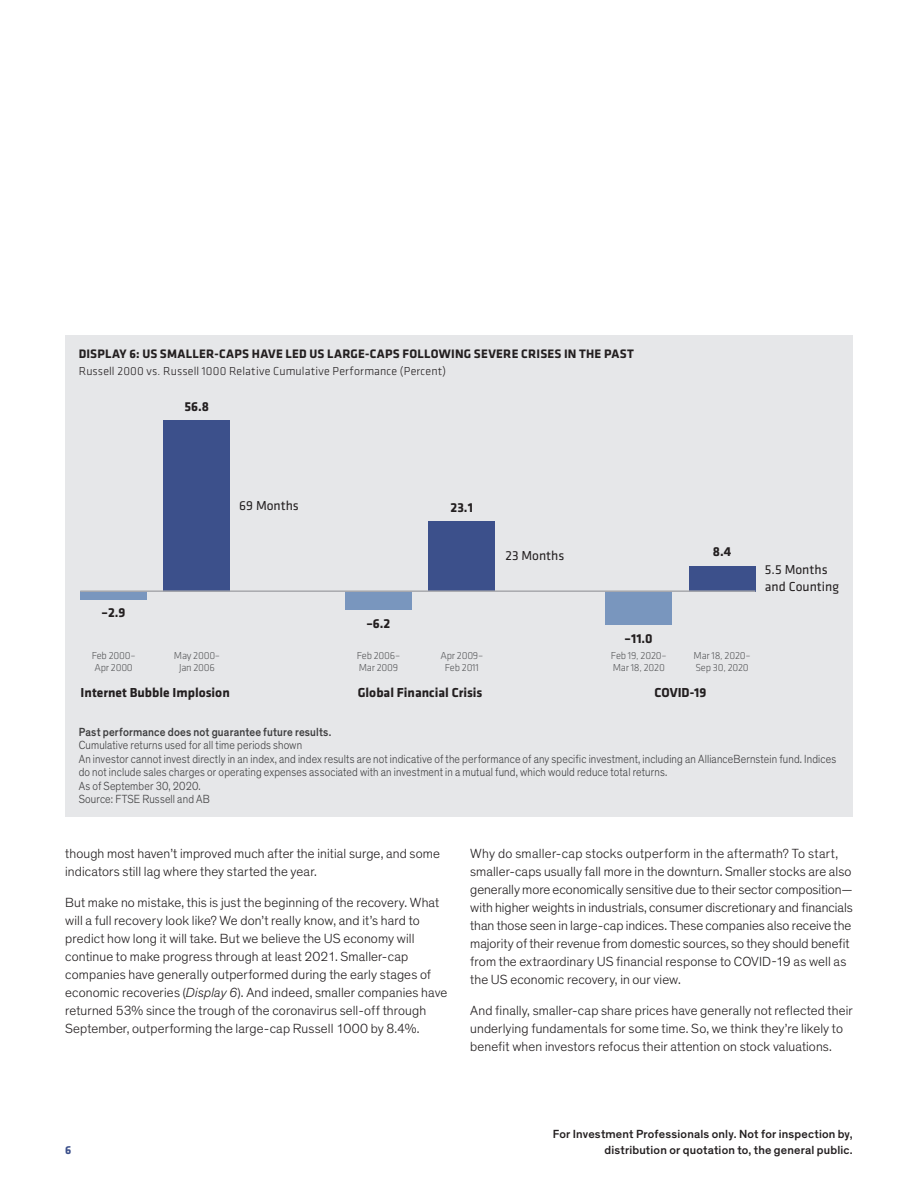
<style>
.page{position:relative;width:918px;height:1188px;background:#fff}
.page>*{position:absolute;margin:0;border:0;box-sizing:border-box;transform-origin:0 0}
.t1{font:300 13.5px/18px "Theinhardt";letter-spacing:.01em;color:#231f20}
.t2{font:700 13.5px "Klavika";color:#231f20}
.t3{font:13.5px/16.2px "Klavika";color:#231f20}
.t4{font:700 12.75px "Klavika";letter-spacing:.02em;color:#231f20}
.t5{font:300 12px/13.5px "Theinhardt";letter-spacing:.015em;color:#3e3e3f;scale:.9 1}
.t6{font:500 12px/16.5px "Theinhardt";letter-spacing:.015em;color:#231f20;text-align:right}
.t7{font:300 12px "Klavika";letter-spacing:.015em;color:#231f20}
.t8{font:500 12px "Theinhardt";letter-spacing:.015em;color:#3e3e3f;scale:.9 1}
.t9{font:700 12px "Klavika";color:#3c508b}
.t10{font:300 10.5px/12px "Klavika";letter-spacing:-.025em;color:#57585a}
.s1{font-style:italic}
</style>
<div class="page">
<div style="left:65px;top:335px;width:788px;height:482px;background:#e6e7e9"></div>
<div style="left:164px;top:420px;width:66px;height:171px;background:#3c508b"></div>
<div style="left:80px;top:591px;width:67px;height:9px;background:#7996be"></div>
<div style="left:428px;top:522px;width:67px;height:69px;background:#3c508b"></div>
<div style="left:345px;top:591px;width:67px;height:19px;background:#7996be"></div>
<div style="left:689px;top:566px;width:66px;height:25px;background:#3c508b"></div>
<div style="left:605px;top:591px;width:67px;height:33px;background:#7996be"></div>
<hr style="left:80px;top:590px;width:675px;height:2px;background:#a8a9ad">
<p class="t4" style="left:79px;top:345px;width:557px">DISPLAY 6: US SMALLER-CAPS HAVE LED US LARGE-CAPS FOLLOWING SEVERE CRISES IN THE PAST</p>
<p class="t7" style="left:79px;top:364px;width:369px">Russell 2000 vs. Russell 1000 Relative Cumulative Performance (Percent)</p>
<p class="t2" style="left:185px;top:396px;width:26px">56.8</p>
<p class="t2" style="left:102px;top:603px;width:25px">–2.9</p>
<p class="t3" style="left:239px;top:497px;width:61px">69 Months</p>
<p class="t2" style="left:366px;top:613px;width:25px">–6.2</p>
<p class="t2" style="left:451px;top:498px;width:24px">23.1</p>
<p class="t3" style="left:505px;top:547px;width:60px">23 Months</p>
<p class="t2" style="left:625px;top:629px;width:30px">–11.0</p>
<p class="t2" style="left:713px;top:542px;width:20px">8.4</p>
<p class="t10" style="left:92px;top:649px;width:45px">Feb 2000–<br>Apr 2000</p>
<p class="t10" style="left:174px;top:649px;width:48px;text-align:center">May 2000–<br>Jan 2006</p>
<p class="t10" style="left:357px;top:649px;width:45px">Feb 2006–<br>Mar 2009</p>
<p class="t10" style="left:440px;top:649px;width:44px;text-align:center">Apr 2009–<br>Feb 2011</p>
<p class="t10" style="left:611px;top:649px;width:57px">Feb 19, 2020–<br>Mar 18, 2020</p>
<p class="t10" style="left:694px;top:649px;width:59px">Mar 18, 2020–<br>Sep 30, 2020</p>
<p class="t2" style="left:81px;top:683px;width:151px">Internet Bubble Implosion</p>
<p class="t2" style="left:358px;top:683px;width:126px">Global Financial Crisis</p>
<p class="t2" style="left:654px;top:683px;width:54px">COVID-19</p>
<p class="t3" style="left:765px;top:561px;width:76px">5.5 Months and Counting</p>
<p class="t8" style="left:79px;top:725px;width:282px">Past performance does not guarantee future results.</p>
<p class="t5" style="left:79px;top:739px;width:843px">Cumulative returns used for all time periods shown<br>An investor cannot invest directly in an index, and index results are not indicative of the performance of any specific investment, including an AllianceBernstein fund. Indices do not include sales charges or operating expenses associated with an investment in a mutual fund, which would reduce total returns.<br>As of September 30, 2020.<br>Source: FTSE Russell and AB</p>
<p class="t1" style="left:65px;top:844px;width:376px">though most haven’t improved much after the initial surge, and some indicators still lag where they started the year.</p>
<p class="t1" style="left:65px;top:894px;width:384px">But make no mistake, this is just the beginning of the recovery. What will a full recovery look like? We don’t really know, and it’s hard to predict how long it will take. But we believe the US economy will continue to make progress through at least 2021. Smaller-cap companies have generally outperformed during the early stages of economic recoveries (<span class="s1">Display 6</span>). And indeed, smaller companies have returned 53% since the trough of the coronavirus sell-off through September, outperforming the large-cap Russell 1000 by 8.4%.</p>
<p class="t1" style="left:470px;top:844px;width:384px">Why do smaller-cap stocks outperform in the aftermath? To start, smaller-caps usually fall more in the downturn. Smaller stocks are also generally more economically sensitive due to their sector composition— with higher weights in industrials, consumer discretionary and financials than those seen in large-cap indices. These companies also receive the majority of their revenue from domestic sources, so they should benefit from the extraordinary US financial response to COVID-19 as well as the US economic recovery, in our view.</p>
<p class="t1" style="left:470px;top:1002px;width:384px">And finally, smaller-cap share prices have generally not reflected their underlying fundamentals for some time. So, we think they’re likely to benefit when investors refocus their attention on stock valuations.</p>
<p class="t9" style="left:65px;top:1142px;width:8px">6</p>
<p class="t6" style="left:553px;top:1126px;width:302px">For Investment Professionals only. Not for inspection by, distribution or quotation to, the general public.</p>
</div>
